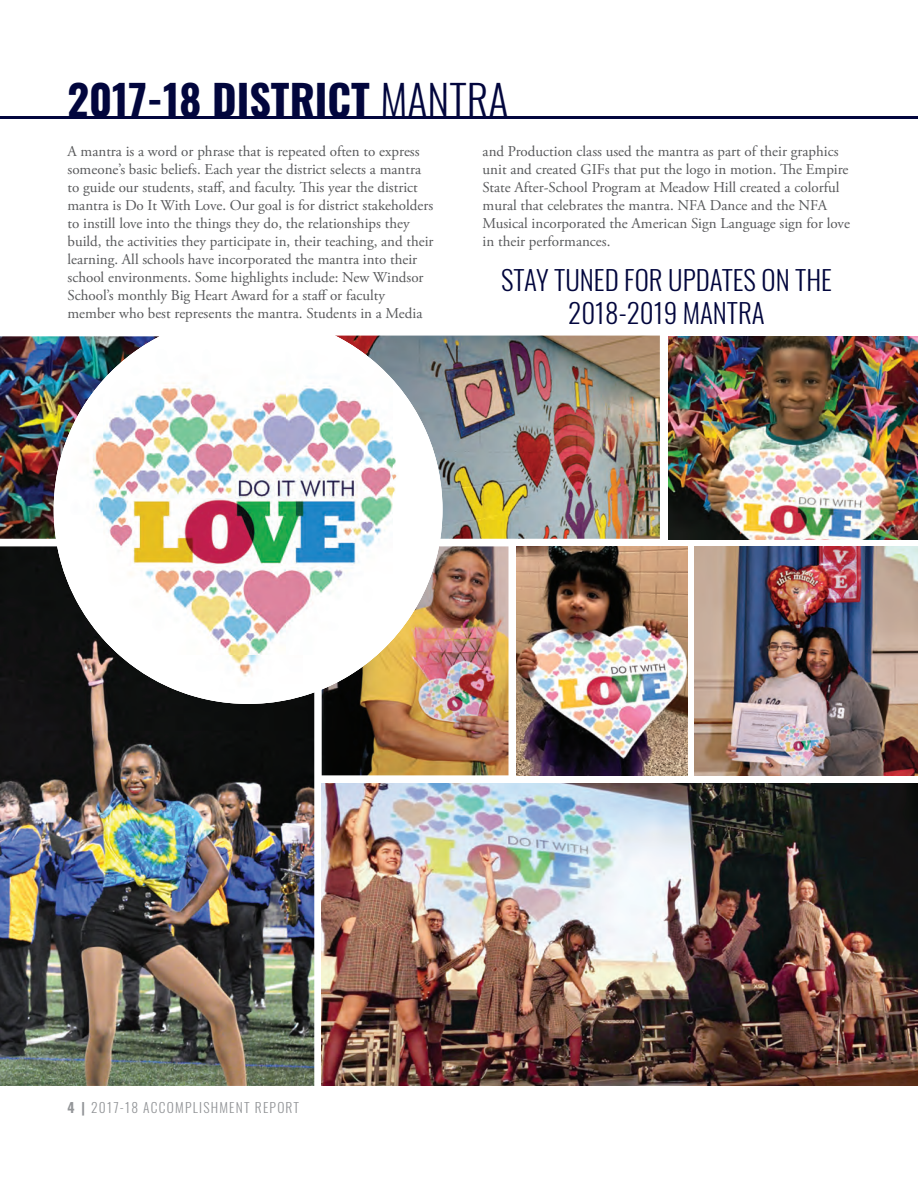
<style>
.page{position:relative;width:918px;height:1188px;background:#fff}
.page>*{position:absolute;margin:0;border:0;box-sizing:border-box;transform-origin:0 0}
.t1{font:700 42px "Oswald";color:#02063d}
.t2{font:300 27px/32.4px "Oswald";color:#02063d;text-align:center}
.t3{font:15px/18px "Adobe Garamond Pro";color:#57585a}
.t4{font:300 13.5px "Oswald";letter-spacing:.09em;color:#939598}
.s1{font-weight:300}
.s2{font-weight:700}
</style>
<div class="page">
<img style="left:322px;top:546px;width:187px;height:229px">
<img style="left:0;top:546px;width:314px;height:540px">
<img style="left:322px;top:783px;width:596px;height:303px">
<img style="left:394px;top:336px;width:266px;height:203px">
<img style="left:0;top:336px;width:102px;height:203px">
<img style="left:668px;top:336px;width:250px;height:204px">
<img style="left:102px;top:335px;width:292px;height:321px">
<img style="left:54px;top:380px;width:49px;height:259px">
<img style="left:394px;top:380px;width:49px;height:259px">
<img style="left:119px;top:655px;width:259px;height:49px">
<img style="left:694px;top:546px;width:224px;height:229px">
<hr style="left:0;top:116px;width:918px;height:2px;background:#02063d">
<img style="left:517px;top:547px;width:170px;height:229px">
<h1 class="t1" style="left:68px;top:67px;width:442px">2017-18 DISTRICT <span class="s1">MANTRA</span></h1>
<p class="t3" style="left:68px;top:143px;width:368px">A mantra is a word or phrase that is repeated often to express someone’s basic beliefs. Each year the district selects a mantra to guide our students, staff, and faculty. This year the district mantra is Do It With Love. Our goal is for district stakeholders to instill love into the things they do, the relationships they build, the activities they participate in, their teaching, and their learning. All schools have incorporated the mantra into their school environments. Some highlights include: New Windsor School’s monthly Big Heart Award for a staff or faculty member who best represents the mantra. Students in a Media</p>
<p class="t3" style="left:483px;top:143px;width:369px">and Production class used the mantra as part of their graphics unit and created GIFs that put the logo in motion. The Empire State After-School Program at Meadow Hill created a colorful mural that celebrates the mantra. NFA Dance and the NFA Musical incorporated the American Sign Language sign for love in their performances.</p>
<h2 class="t2" style="left:501px;top:263px;width:332px">STAY TUNED FOR UPDATES ON THE<br>2018-2019 MANTRA</h2>
<p class="t4" style="left:68px;top:1096px;width:233px"><span class="s2">4 |</span> 2017-18 ACCOMPLISHMENT REPORT</p>
</div>
